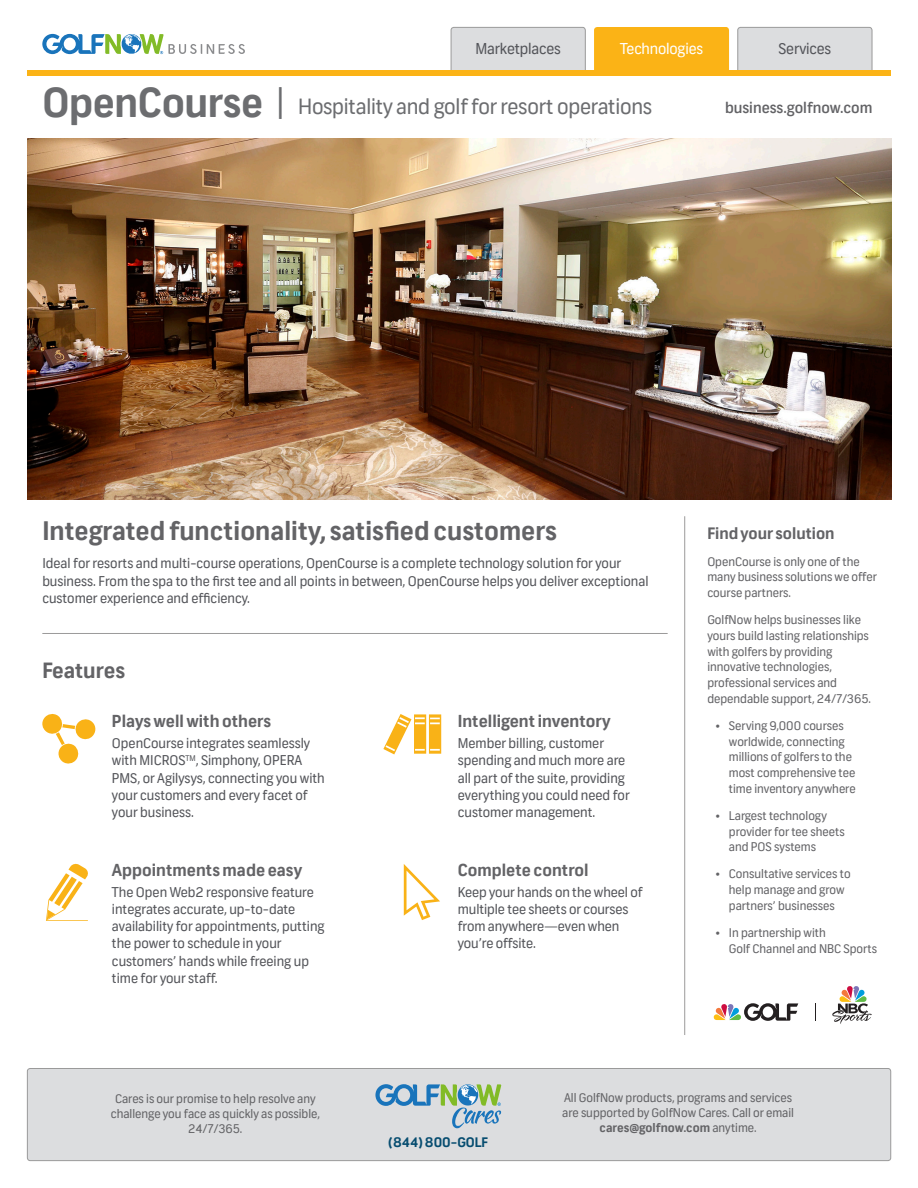
<style>
.page{position:relative;width:918px;height:1188px;background:#fff}
.page>*{position:absolute;margin:0;border:0;box-sizing:border-box;transform-origin:0 0}
.t1{font:700 25.5px "NBCSN Frank";color:#636366}
.t2{font:21px "NBCSN Frank";letter-spacing:-.01em;color:#6c6d70}
.t3{font:700 21px "NBCSN Frank";letter-spacing:-.005em;color:#636366}
.t4{font:700 16.5px "NBCSN Frank";color:#636366}
.t5{font:700 15.75px "NBCSN Frank";color:#636366}
.t6{font:15px "NBCSN Frank";letter-spacing:-.01em;color:#54555a}
.t7{font:500 15px "NBCSN Frank";color:#636366}
.t8{font:15px "NBCSN Frank";letter-spacing:-.01em;color:#fff}
.t9{font:13.5px/17.2px "NBCSN Frank";color:#54555a}
.t10{font:700 13.2px "NBCSN Frank";color:#074d70}
.t11{font:12px/15.8px "NBCSN Frank";color:#636366}
.s1{font-weight:700;font-size:39.9px}
.s2{font-size:30px}
.s3{font-weight:700}
</style>
<div class="page">
<svg style="left:713px;top:1003px;width:85px;height:18px"></svg>
<svg style="left:832px;top:986px;width:40px;height:38px"></svg>
<svg style="left:27px;top:27px;width:864px;height:48px"></svg>
<svg style="left:815px;top:1003px;width:1px;height:18px"></svg>
<img style="left:27px;top:138px;width:864px;height:361px">
<svg style="left:42px;top:714px;width:53px;height:50px"></svg>
<svg style="left:46px;top:864px;width:42px;height:56px"></svg>
<hr style="left:46px;top:920px;width:42px;height:1px;background:#f9b217">
<svg style="left:383px;top:714px;width:58px;height:40px"></svg>
<svg style="left:404px;top:864px;width:36px;height:56px"></svg>
<hr style="left:42px;top:633px;width:626px;height:1px;background:#9c9b9b">
<hr style="left:684px;top:516px;width:1px;height:519px;background:#9c9b9b">
<div style="left:27px;top:1068px;width:864px;height:93px;background:#dcdddf;border-radius:3px"></div>
<div style="left:27px;top:1068px;width:864px;height:93px;border:1px solid #9a9a9a;border-radius:3px"></div>
<svg style="left:375px;top:1084px;width:127px;height:45px"></svg>
<p class="t6" style="left:476px;top:40px;width:87px">Marketplaces</p>
<p class="t8" style="left:620px;top:40px;width:84px">Technologies</p>
<p class="t6" style="left:779px;top:40px;width:54px">Services</p>
<p class="t2" style="left:42px;top:94px;width:611px"><span class="s1">OpenCourse</span> <span class="s2">|</span> Hospitality and golf for resort operations</p>
<p class="t7" style="left:725px;top:98px;width:149px">business.golfnow.com</p>
<p class="t1" style="left:42px;top:515px;width:516px">Integrated functionality, satisfied customers</p>
<p class="t9" style="left:42px;top:555px;width:608px">Ideal for resorts and multi-course operations, OpenCourse is a complete technology solution for your business. From the spa to the first tee and all points in between, OpenCourse helps you deliver exceptional customer experience and efficiency.</p>
<p class="t3" style="left:42px;top:657px;width:84px">Features</p>
<p class="t4" style="left:112px;top:711px;width:161px">Plays well with others</p>
<p class="t9" style="left:112px;top:735px;width:214px">OpenCourse integrates seamlessly with MICROS<sup>TM</sup>, Simphony, OPERA<br>PMS, or Agilysys, connecting you with your customers and every facet of your business.</p>
<p class="t4" style="left:112px;top:860px;width:192px">Appointments made easy</p>
<p class="t9" style="left:112px;top:884px;width:214px">The Open Web2 responsive feature integrates accurate, up-to-date availability for appointments, putting the power to schedule in your customers’ hands while freeing up time for your staff.</p>
<p class="t4" style="left:458px;top:711px;width:154px">Intelligent inventory</p>
<p class="t9" style="left:458px;top:735px;width:173px">Member billing, customer spending and much more are all part of the suite, providing everything you could need for customer management.</p>
<p class="t4" style="left:458px;top:860px;width:132px">Complete control</p>
<p class="t9" style="left:458px;top:884px;width:186px">Keep your hands on the wheel of multiple tee sheets or courses from anywhere—even when you’re offsite.</p>
<p class="t5" style="left:707px;top:524px;width:129px">Find your solution</p>
<p class="t11" style="left:707px;top:554px;width:171px">OpenCourse is only one of the many business solutions we offer course partners.</p>
<p class="t11" style="left:707px;top:612px;width:165px">GolfNow helps businesses like yours build lasting relationships with golfers by providing innovative technologies, professional services and dependable support, 24/7/365.</p>
<p class="t11" style="left:729px;top:718px;width:128px;text-indent:-14px">• Serving 9,000 courses worldwide, connecting millions of golfers to the most comprehensive tee time inventory anywhere</p>
<p class="t11" style="left:729px;top:808px;width:117px;text-indent:-14px">• Largest technology provider for tee sheets and POS systems</p>
<p class="t11" style="left:729px;top:866px;width:123px;text-indent:-14px">• Consultative services to help manage and grow partners’ businesses</p>
<p class="t11" style="left:729px;top:925px;width:150px;text-indent:-14px">• In partnership with<br>Golf Channel and NBC Sports</p>
<p class="t11" style="left:111px;top:1091px;width:210px;line-height:15px;text-align:center">Cares is our promise to help resolve any challenge you face as quickly as possible,<br>24/7/365.</p>
<p class="t11" style="left:562px;top:1091px;width:233px;line-height:15px;text-align:center">All GolfNow products, programs and services are supported by GolfNow Cares. Call or email <span class="s3">cares@golfnow.com</span> anytime.</p>
<p class="t10" style="left:388px;top:1134px;width:101px">(844) 800-GOLF</p>
</div>
